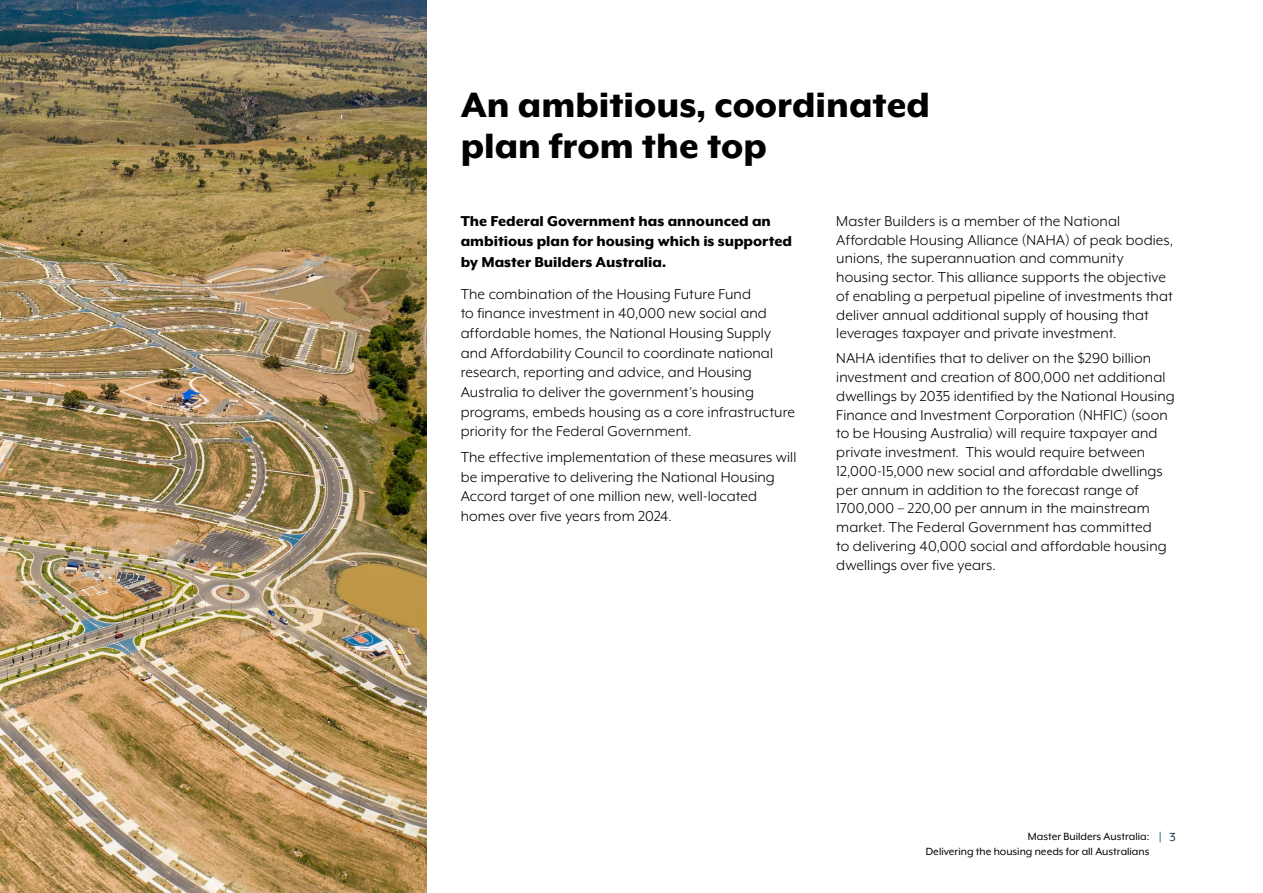
<style>
.page{position:relative;width:1263px;height:893px;background:#fff}
.page>*{position:absolute;margin:0;border:0;box-sizing:border-box;transform-origin:0 0}
.t1{font:800 40.5px/40.5px "Mr Eaves XL Mod OT";color:#000}
.Body{font:16.5px/18.8px "Mr Eaves XL Mod OT";letter-spacing:.005em;color:#000}
.Highlight{font:800 16.5px/20.4px "Mr Eaves XL Mod OT";color:#000}
.t2{font:12px/14.4px "Mr Eaves XL Mod OT";color:#000}
.s1{font-size:13.5px;color:#003250}
</style>
<div class="page">
<img style="left:0;top:0;width:427px;height:893px">
<p class="t1" style="left:461px;top:85px;width:471px">An ambitious, coordinated plan from the top</p>
<p class="Highlight" style="left:461px;top:211px;width:333px">The Federal Government has announced an ambitious plan for housing which is supported by Master Builders Australia.</p>
<p class="Body" style="left:461px;top:284px;width:336px;line-height:19.6px">The combination of the Housing Future Fund<br>to finance investment in 40,000 new social and affordable homes, the National Housing Supply and Affordability Council to coordinate national research, reporting and advice, and Housing Australia to deliver the government’s housing programs, embeds housing as a core infrastructure priority for the Federal Government.</p>
<p class="Body" style="left:461px;top:447px;width:337px;line-height:19.6px">The effective implementation of these measures will be imperative to delivering the National Housing Accord target of one million new, well-located homes over five years from 2024.</p>
<p class="Body" style="left:836px;top:211px;width:338px">Master Builders is a member of the National Affordable Housing Alliance (NAHA) of peak bodies, unions, the superannuation and community housing sector. This alliance supports the objective of enabling a perpetual pipeline of investments that deliver annual additional supply of housing that leverages taxpayer and private investment.</p>
<p class="Body" style="left:836px;top:349px;width:340px">NAHA identifies that to deliver on the $290 billion investment and creation of 800,000 net additional dwellings by 2035 identified by the National Housing Finance and Investment Corporation (NHFIC) (soon to be Housing Australia) will require taxpayer and private investment. This would require between 12,000-15,000 new social and affordable dwellings per annum in addition to the forecast range of 1700,000 – 220,00 per annum in the mainstream market. The Federal Government has committed<br>to delivering 40,000 social and affordable housing dwellings over five years.</p>
<p class="t2" style="left:926px;top:829px;width:251px;text-indent:102px">Master Builders Australia: <span class="s1">| 3<br></span>Delivering the housing needs for all Australians</p>
</div>
